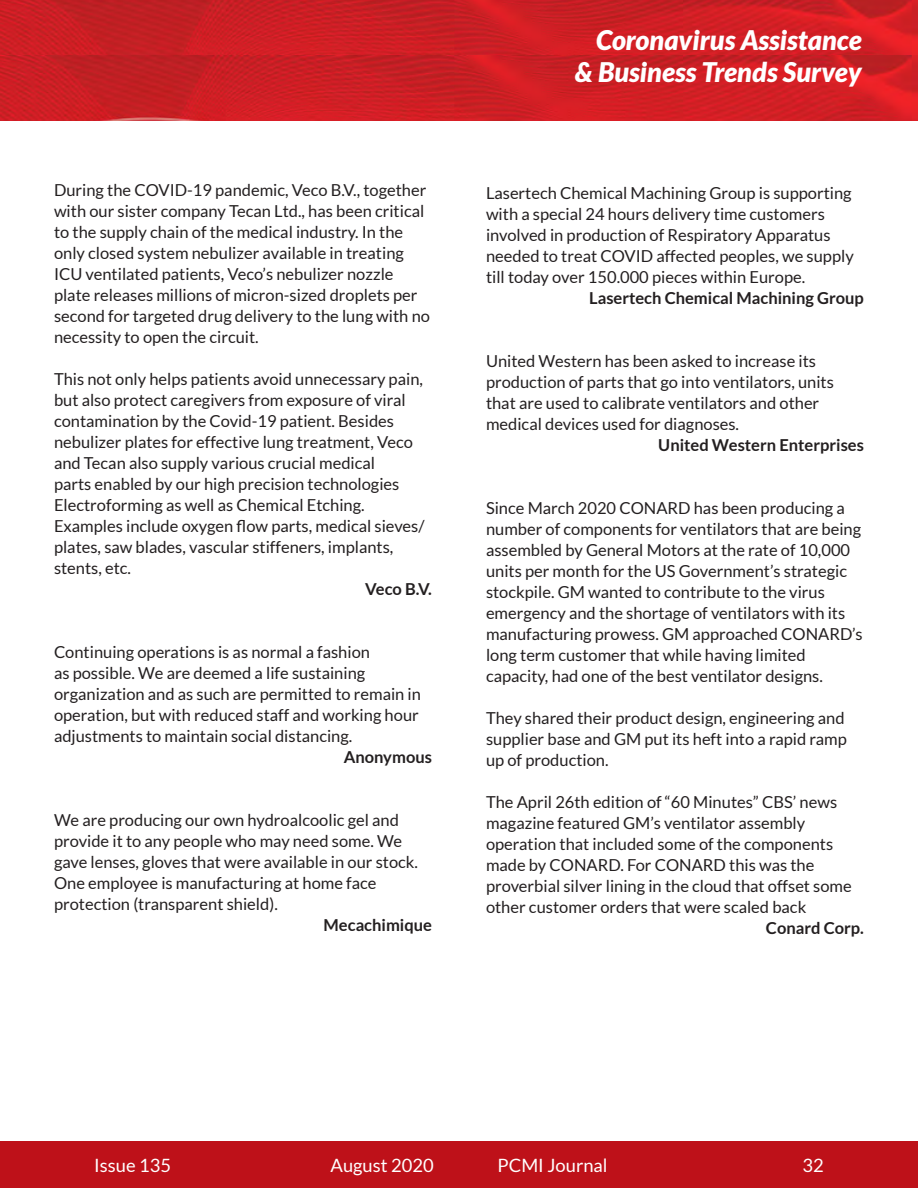
<style>
.page{position:relative;width:918px;height:1188px;background:#fff}
.page>*{position:absolute;margin:0;border:0;box-sizing:border-box;transform-origin:0 0}
.t1{font:italic 900 27px "Lato";color:#fff}
.t2{font:18.3px "Lato";color:#fff}
.t3{font:16.5px/21px "Lato";color:#231f20}
.t4{font:700 16.5px "Lato";color:#231f20}
</style>
<div class="page">
<div style="left:0;top:1141px;width:918px;height:47px;background:#be1119"></div>
<img style="left:0;top:0;width:918px;height:56px">
<img style="left:0;top:56px;width:918px;height:64px">
<p class="t3" style="left:54px;top:180px;width:378px">During the COVID-19 pandemic, Veco B.V., together with our sister company Tecan Ltd., has been critical to the supply chain of the medical industry. In the only closed system nebulizer available in treating ICU ventilated patients, Veco’s nebulizer nozzle plate releases millions of micron-sized droplets per second for targeted drug delivery to the lung with no necessity to open the circuit.</p>
<p class="t3" style="left:54px;top:369px;width:372px">This not only helps patients avoid unnecessary pain, but also protect caregivers from exposure of viral contamination by the Covid-19 patient. Besides nebulizer plates for effective lung treatment, Veco and Tecan also supply various crucial medical<br>parts enabled by our high precision technologies Electroforming as well as Chemical Etching.<br>Examples include oxygen flow parts, medical sieves/ plates, saw blades, vascular stiffeners, implants, stents, etc.</p>
<p class="t4" style="left:365px;top:580px;width:68px">Veco B.V.</p>
<p class="t3" style="left:54px;top:642px;width:369px">Continuing operations is as normal a fashion<br>as possible. We are deemed a life sustaining organization and as such are permitted to remain in operation, but with reduced staff and working hour adjustments to maintain social distancing.</p>
<p class="t4" style="left:344px;top:748px;width:90px">Anonymous</p>
<p class="t3" style="left:54px;top:810px;width:366px">We are producing our own hydroalcoolic gel and provide it to any people who may need some. We gave lenses, gloves that were available in our stock.<br>One employee is manufacturing at home face protection (transparent shield).</p>
<p class="t4" style="left:324px;top:916px;width:110px">Mecachimique</p>
<p class="t1" style="left:596px;top:24px;width:267px">Coronavirus Assistance</p>
<p class="t1" style="left:575px;top:56px;width:288px">&amp; Business Trends Survey</p>
<p class="t3" style="left:486px;top:182px;width:369px">Lasertech Chemical Machining Group is supporting with a special 24 hours delivery time customers involved in production of Respiratory Apparatus needed to treat COVID affected peoples, we supply till today over 150.000 pieces within Europe.</p>
<p class="t4" style="left:589px;top:288px;width:276px">Lasertech Chemical Machining Group</p>
<p class="t3" style="left:486px;top:350px;width:349px">United Western has been asked to increase its production of parts that go into ventilators, units that are used to calibrate ventilators and other medical devices used for diagnoses.</p>
<p class="t4" style="left:658px;top:435px;width:207px">United Western Enterprises</p>
<p class="t3" style="left:486px;top:497px;width:378px">Since March 2020 CONARD has been producing a number of components for ventilators that are being assembled by General Motors at the rate of 10,000 units per month for the US Government’s strategic stockpile. GM wanted to contribute to the virus emergency and the shortage of ventilators with its manufacturing prowess. GM approached CONARD’s long term customer that while having limited capacity, had one of the best ventilator designs.</p>
<p class="t3" style="left:486px;top:707px;width:362px">They shared their product design, engineering and supplier base and GM put its heft into a rapid ramp up of production.</p>
<p class="t3" style="left:486px;top:791px;width:367px">The April 26th edition of “60 Minutes” CBS’ news magazine featured GM’s ventilator assembly operation that included some of the components made by CONARD. For CONARD this was the proverbial silver lining in the cloud that offset some other customer orders that were scaled back</p>
<p class="t4" style="left:766px;top:918px;width:99px">Conard Corp.</p>
<p class="t2" style="left:94px;top:1155px;width:78px">Issue 135</p>
<p class="t2" style="left:331px;top:1155px;width:105px">August 2020</p>
<p class="t2" style="left:498px;top:1155px;width:112px">PCMI Journal</p>
<p class="t2" style="left:802px;top:1155px;width:23px">32</p>
</div>
